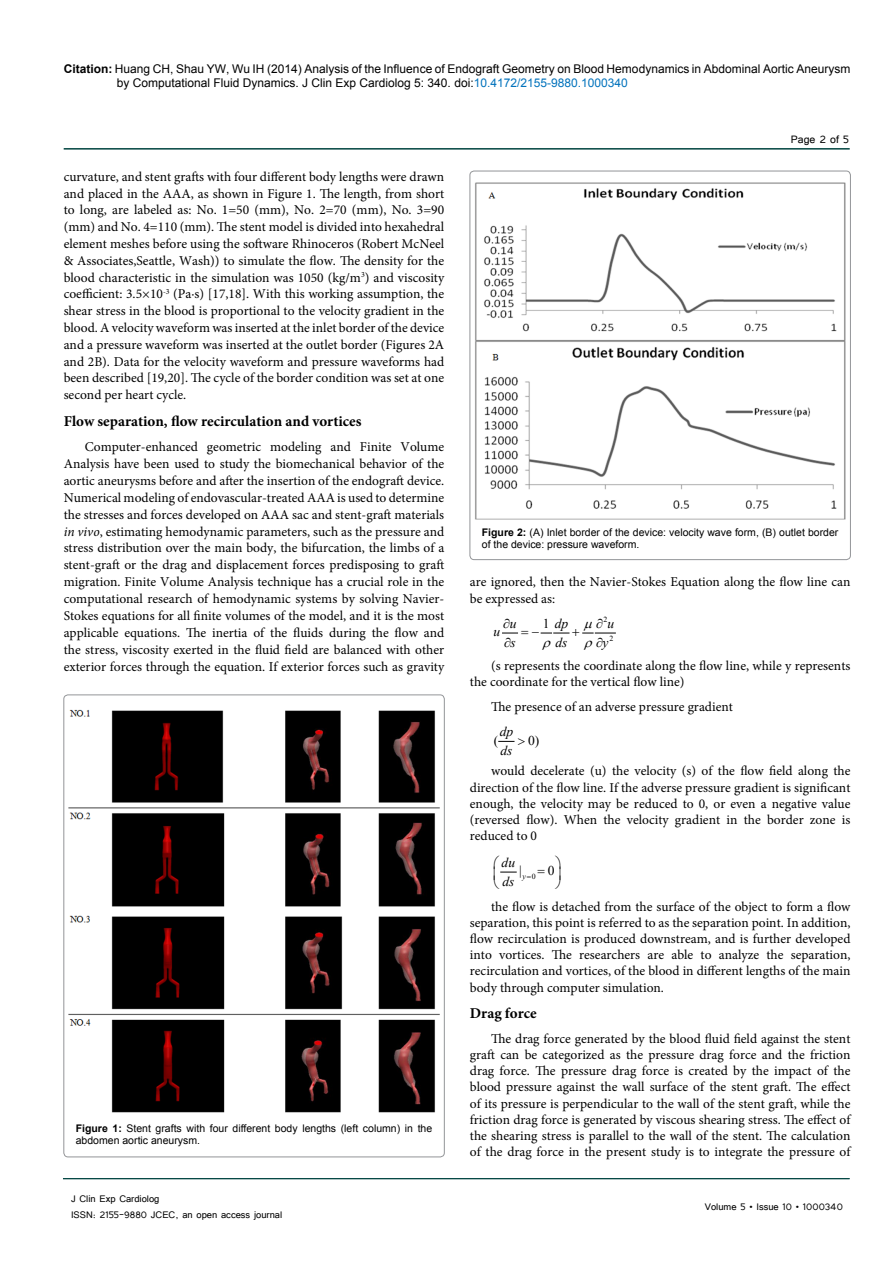
<style>
.page{position:relative;width:893px;height:1263px;background:#fff}
.page>*{position:absolute;margin:0;border:0;box-sizing:border-box;transform-origin:0 0}
.t1{font:700 15px "Minion Pro";color:#000}
.t2{font:13.5px/16.8px "Minion Pro";color:#000;text-align:justify}
.t3{font:italic 13.5px/19.4px "Times New Roman";color:#000}
.t4{font:13.5px "Tunga";color:#000}
.t5{font:13.5px "Times New Roman";color:#000}
.t6{font:12px/14.4px "Arial";color:#000}
.t7{font:12px/17px "Tunga";color:#000}
.t8{font:10.5px/12.6px "Arial";color:#000}
.t9{font:7.8px "Times New Roman";color:#000}
.t10{font:italic 7.8px "Times New Roman";color:#000}
.s1{font-weight:700}
.s2{color:#0072bc}
.s3{font-style:italic}
.s4{font-style:normal}
</style>
<div class="page">
<hr style="left:64px;top:148px;width:786px;height:2px;background:#004440">
<hr style="left:63px;top:1178px;width:787px;height:1px;background:#004440">
<img style="left:68px;top:709px;width:372px;height:404px">
<div style="left:470px;top:171px;width:380px;height:389px;border:1px solid #939598;border-radius:4px"></div>
<img style="left:475px;top:182px;width:371px;height:337px">
<svg style="left:499px;top:740px;width:16px;height:2px"></svg>
<svg style="left:500px;top:871px;width:16px;height:2px"></svg>
<svg style="left:502px;top:632px;width:113px;height:2px"></svg>
<p class="t6" style="left:117px;top:61px;width:735px;text-indent:-53px"><span class="s1">Citation:</span> Huang CH, Shau YW, Wu IH (2014) Analysis of the Influence of Endograft Geometry on Blood Hemodynamics in Abdominal Aortic Aneurysm by Computational Fluid Dynamics. J Clin Exp Cardiolog 5: 340. doi:<span class="s2">10.4172/2155-9880.1000340</span></p>
<p class="t2" style="left:64px;top:168px;width:382px">curvature, and stent grafts with four different body lengths were drawn and placed in the AAA, as shown in Figure 1. The length, from short to long, are labeled as: No. 1=50 (mm), No. 2=70 (mm), No. 3=90 (mm) and No. 4=110 (mm). The stent model is divided into hexahedral element meshes before using the software Rhinoceros (Robert McNeel &amp; Associates,Seattle, Wash)) to simulate the flow. The density for the blood characteristic in the simulation was 1050 (kg/m<sup>3</sup>) and viscosity coefficient: 3.5×10<sup>-3</sup> (Pa∙s) [17,18]. With this working assumption, the shear stress in the blood is proportional to the velocity gradient in the blood. A velocity waveform was inserted at the inlet border of the device and a pressure waveform was inserted at the outlet border (Figures 2A and 2B). Data for the velocity waveform and pressure waveforms had been described [19,20]. The cycle of the border condition was set at one second per heart cycle.</p>
<p class="t1" style="left:64px;top:410px;width:299px">Flow separation, flow recirculation and vortices</p>
<p class="t2" style="left:64px;top:438px;width:382px;text-indent:21px">Computer-enhanced geometric modeling and Finite Volume Analysis have been used to study the biomechanical behavior of the aortic aneurysms before and after the insertion of the endograft device.<br>Numerical modeling of endovascular-treated AAA is used to determine the stresses and forces developed on AAA sac and stent-graft materials <span class="s3">in vivo</span>, estimating hemodynamic parameters, such as the pressure and stress distribution over the main body, the bifurcation, the limbs of a stent-graft or the drag and displacement forces predisposing to graft migration. Finite Volume Analysis technique has a crucial role in the computational research of hemodynamic systems by solving Navier-Stokes equations for all finite volumes of the model, and it is the most applicable equations. The inertia of the fluids during the flow and the stress, viscosity exerted in the fluid field are balanced with other exterior forces through the equation. If exterior forces such as gravity</p>
<p class="t8" style="left:76px;top:1122px;width:358px"><span class="s1">Figure 1:</span> Stent grafts with four different body lengths (left column) in the abdomen aortic aneurysm.</p>
<p class="t7" style="left:71px;top:1189px;width:213px">J Clin Exp Cardiolog<br>ISSN: 2155-9880 JCEC, an open access journal</p>
<p class="t4" style="left:791px;top:131px;width:60px">Page 2 of 5</p>
<p class="t8" style="left:482px;top:526px;width:358px"><span class="s1">Figure 2:</span> (A) Inlet border of the device: velocity wave form, (B) outlet border of the device: pressure waveform.</p>
<p class="t2" style="left:470px;top:574px;width:382px;line-height:16.2px">are ignored, then the Navier-Stokes Equation along the flow line can be expressed as:</p>
<p class="t9" style="left:603px;top:614px;width:5px">2</p>
<p class="t9" style="left:609px;top:633px;width:5px">2</p>
<p class="t3" style="left:503px;top:613px;width:15px">∂u</p>
<p class="t3" style="left:543px;top:613px;width:27px"><span class="s4">1</span> dp</p>
<p class="t3" style="left:596px;top:613px;width:20px">∂ u</p>
<p class="t3" style="left:493px;top:622px;width:8px">u</p>
<p class="t3" style="left:504px;top:633px;width:13px">∂s</p>
<p class="t3" style="left:555px;top:633px;width:14px">ds</p>
<p class="t3" style="left:596px;top:633px;width:14px">∂y</p>
<p class="t2" style="left:470px;top:658px;width:382px;line-height:16.2px;text-indent:21px">(s represents the coordinate along the flow line, while y represents the coordinate for the vertical flow line)</p>
<p class="t2" style="left:491px;top:698px;width:243px">The presence of an adverse pressure gradient</p>
<p class="t5" style="left:494px;top:731px;width:6px">(</p>
<p class="t5" style="left:528px;top:731px;width:13px">0)</p>
<p class="t3" style="left:500px;top:722px;width:15px">dp ds</p>
<p class="t2" style="left:470px;top:763px;width:382px;line-height:16.2px;text-indent:21px">would decelerate (u) the velocity (s) of the flow field along the direction of the flow line. If the adverse pressure gradient is significant enough, the velocity may be reduced to 0, or even a negative value (reversed flow). When the velocity gradient in the border zone is reduced to 0</p>
<p class="t9" style="left:532px;top:871px;width:5px">0</p>
<p class="t3" style="left:502px;top:852px;width:15px">du ds</p>
<p class="t2" style="left:470px;top:898px;width:382px;line-height:16.2px;text-indent:21px">the flow is detached from the surface of the object to form a flow separation, this point is referred to as the separation point. In addition, flow recirculation is produced downstream, and is further developed into vortices. The researchers are able to analyze the separation, recirculation and vortices, of the blood in different lengths of the main body through computer simulation.</p>
<p class="t1" style="left:470px;top:1003px;width:68px">Drag force</p>
<p class="t2" style="left:470px;top:1030px;width:382px;line-height:16.2px;text-indent:21px">The drag force generated by the blood fluid field against the stent graft can be categorized as the pressure drag force and the friction drag force. The pressure drag force is created by the impact of the blood pressure against the wall surface of the stent graft. The effect of its pressure is perpendicular to the wall of the stent graft, while the friction drag force is generated by viscous shearing stress. The effect of the shearing stress is parallel to the wall of the stent. The calculation of the drag force in the present study is to integrate the pressure of</p>
<p class="t5" style="left:519px;top:862px;width:4px">|</p>
<p class="t5" style="left:548px;top:862px;width:8px">0</p>
<p class="t10" style="left:522px;top:871px;width:5px">y</p>
<p class="t7" style="left:705px;top:1198px;width:140px">Volume 5 • Issue 10 • 1000340</p>
</div>
